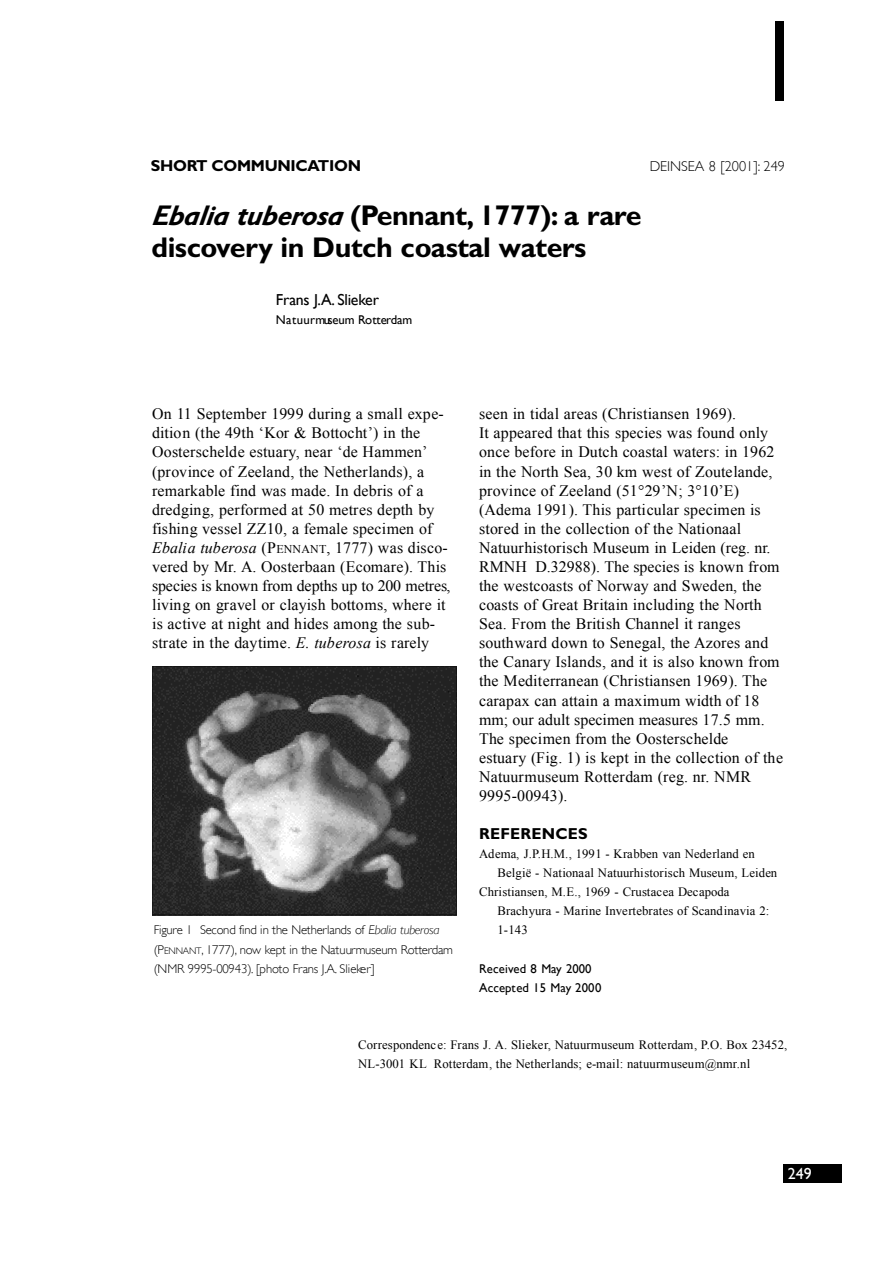
<style>
.page{position:relative;width:893px;height:1263px;background:#fff}
.page>*{position:absolute;margin:0;border:0;box-sizing:border-box;transform-origin:0 0}
.t1{font:700 28.65px/32.1px "Gill Sans";letter-spacing:-.02em;color:#000}
.t2{font:15.9px/19px "Times New Roman";color:#000}
.t3{font:700 15.9px "Gill Sans";letter-spacing:-.05em;color:#000}
.t4{font:15.9px "Gill Sans";letter-spacing:-.015em;color:#000}
.t5{font:15.9px "Gill Sans";color:#fff}
.t6{font:300 14.25px "Gill Sans";color:#000}
.t7{font:12.75px/19px "Times New Roman";color:#000}
.t8{font:300 12.75px/19px "Gill Sans";color:#000}
.t9{font:12.75px/19px "Gill Sans";color:#000}
.t10{font:12.75px "Gill Sans";letter-spacing:-.02em;color:#000}
.s1{font-style:italic}
.s2{font-size:11.85px}
.s3{font-size:9.6px}
</style>
<div class="page">
<div style="left:775px;top:21px;width:8px;height:80px;background:#000"></div>
<div style="left:783px;top:1164px;width:59px;height:19px;background:#000"></div>
<svg style="left:152px;top:666px;width:304px;height:249px"></svg>
<p class="t3" style="left:151px;top:156px;width:212px">S H O RT C O M M U N IC AT IO N</p>
<p class="t6" style="left:649px;top:158px;width:137px">DEINSEA 8 [2001]: 249</p>
<h1 class="t1" style="left:151px;top:199px;width:491px"><span class="s1">Ebalia tuberosa</span> (P e n n a n t, 1 7 7 7 ): a r a r e d is c ove ry in Dutch coastal waters</h1>
<p class="t4" style="left:276px;top:290px;width:104px">Frans J.A. S lie ke r</p>
<p class="t10" style="left:276px;top:312px;width:138px">N a tu u r museum Rotterd a m</p>
<p class="t2" style="left:152px;top:404px;width:300px">On 11 September 1999 during a small expe&shy;dition (the 49th ‘Kor &amp; Bottocht’) in the Oosterschelde estuary, near ‘de Hammen’ (province of Zeeland, the Netherlands), a remarkable find was made. In debris of a dredging, performed at 50 metres depth by fishing vessel ZZ10, a female specimen of <span class="s1">Ebalia tubero s a</span> (P<span class="s2">E N N A N T</span>, 1777) was disco&shy;vered by Mr. A. Oosterbaan (Ecomare). T h is species is known from depths up to 200 metres, living on gravel or clayish bottoms, where it is active at night and hides among the sub&shy;strate in the daytime. <span class="s1">E. tubero s a</span> is rarely</p>
<p class="t2" style="left:479px;top:404px;width:305px">seen in tidal areas (Christiansen 1969).<br>It appeared that this species was found only once before in Dutch coastal waters: in 1962 in the North Sea, 30 km west of Zoutelande, province of Zeeland (51°29’N; 3°10’E) (Adema 1991). This particular specimen is stored in the collection of the Nationaal Natuurhistorisch Museum in Leiden (reg. nr.<br>RMNH D.32988). The species is known from the westcoasts of Norway and Sweden, the coasts of Great Britain including the North Sea. From the British Channel it ranges southward down to Senegal, the Azores and the Canary Islands, and it is also known from the Mediterranean (Christiansen 1969). T h e carapax can attain a maximum width of 18 mm; our adult specimen measures 17.5 mm.<br>The specimen from the Oosterschelde<br>estuary (Fig. 1) is kept in the collection of the Natuurmuseum Rotterdam (reg. nr. NMR<br>9 9 9 5 -0 0 9 4 3 ).</p>
<p class="t3" style="left:479px;top:824px;width:110px">R E F E R E N C E S</p>
<p class="t7" style="left:479px;top:844px;width:277px">Adema, J.P.H.M., 1991 - Krabben van Nederland en</p>
<p class="t7" style="left:497px;top:863px;width:281px">België - Nationaal Natuurhistorisch Museum, Leiden</p>
<p class="t7" style="left:479px;top:882px;width:252px">Christiansen, M.E., 1969 - Crustacea Decapoda</p>
<p class="t7" style="left:497px;top:902px;width:273px">Brachyura - Marine Invertebrates of Scandinavia 2:</p>
<p class="t7" style="left:497px;top:921px;width:32px">1 -1 4 3</p>
<p class="t9" style="left:479px;top:959px;width:124px">R e c e ived 8 May 2000<br>Accepted 15 May 2000</p>
<p class="t8" style="left:154px;top:921px;width:301px">Figure 1 Second find in the Netherlands of <span class="s1">Ebalia tuberosa </span>(P<span class="s3">E N N A N T</span>, 1 7 7 7 ), n ow kept in the Natuurmuseum Rotterdam (NMR 9995-00943). [photo Frans J.A. S lie ke r]</p>
<p class="t7" style="left:358px;top:1035px;width:430px">Correspondence: Frans J. A. Slieker, Natuurmuseum Rotterdam, P.O. Box 23452,<br>NL-3001 KL Rotterdam, the Netherlands; e-mail: natuurmuseum@nmr.n l</p>
<p class="t5" style="left:788px;top:1164px;width:25px">249</p>
</div>
